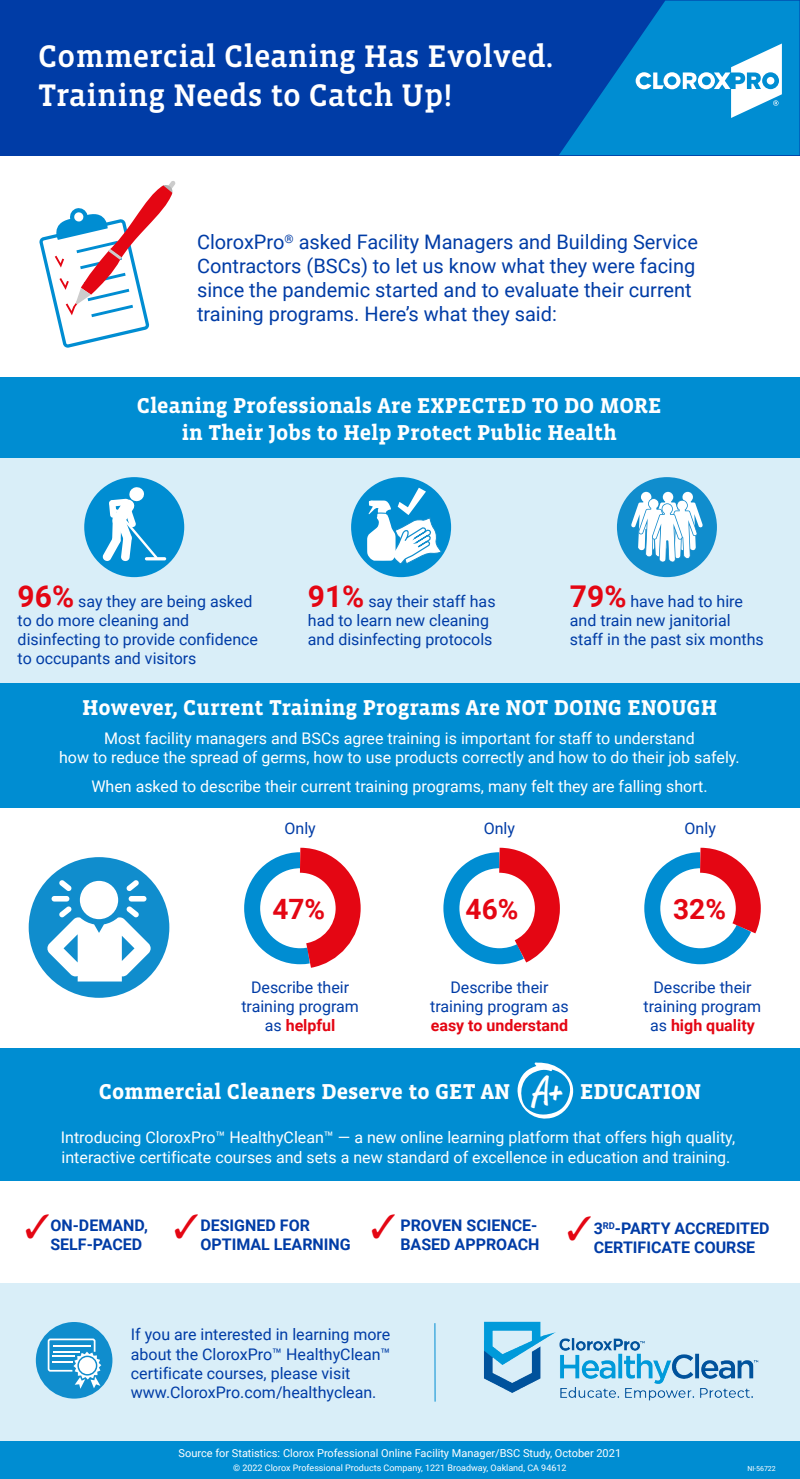
<style>
.page{position:relative;width:800px;height:1479px;background:#fff}
.page>*{position:absolute;margin:0;border:0;box-sizing:border-box;transform-origin:0 0}
.t1{font:40.9px "Reklame Script";color:#fff}
.t2{font:500 32px/38.4px "Vista Slab OT";color:#fff}
.t3{font:700 28px "Roboto";color:#e40613}
.t4{font:700 22px/26.4px "Vista Slab OT";color:#fff;text-align:center}
.t5{font:20px/24px "Roboto";color:#003ca6}
.t6{font:16px/19.2px "Roboto";color:#003ca6}
.t7{font:16px/19.2px "Roboto";color:#fff;text-align:center}
.t8{font:700 16px/19.2px "Roboto";color:#003ca6}
.t9{font:700 16px "Roboto";color:#e40613}
.t10{font:11px "Roboto";color:#fff}
.t11{font:9px "Roboto";color:#fff}
.t12{font:7px "Roboto";color:#fff}
.s1{font-weight:700;font-size:30px;color:#e40613}
.s2{font-weight:700;color:#e40613}
.s3{color:#e40613}
</style>
<div class="page">
<div style="left:0;top:1283px;width:800px;height:195px;background:#d9eef8"></div>
<div style="left:0;top:456px;width:800px;height:228px;background:#d9eef8"></div>
<div style="left:0;top:683px;width:800px;height:125px;background:#008dd2"></div>
<div style="left:0;top:378px;width:800px;height:80px;background:#008dd2"></div>
<div style="left:0;top:1048px;width:800px;height:133px;background:#008dd2"></div>
<svg style="left:244px;top:847px;width:117px;height:121px"></svg>
<svg style="left:644px;top:847px;width:117px;height:118px"></svg>
<svg style="left:517px;top:1062px;width:57px;height:57px"></svg>
<svg style="left:39px;top:181px;width:137px;height:167px"></svg>
<div style="left:0;top:1441px;width:800px;height:38px;background:#008dd2"></div>
<hr style="left:434px;top:1323px;width:2px;height:78px;background:#008dd2">
<svg style="left:443px;top:847px;width:117px;height:118px"></svg>
<div style="left:351px;top:477px;width:100px;height:100px;background:#008dd2;border-radius:50%"></div>
<svg style="left:367px;top:488px;width:76px;height:77px"></svg>
<div style="left:0;top:0;width:800px;height:155px;background:#003ca6"></div>
<svg style="left:559px;top:1px;width:241px;height:154px"></svg>
<div style="left:84px;top:477px;width:100px;height:100px;background:#008dd2;border-radius:50%"></div>
<svg style="left:102px;top:487px;width:56px;height:75px"></svg>
<hr style="left:145px;top:557px;width:21px;height:3px;background:#fff;border-radius:2px">
<div style="left:617px;top:477px;width:100px;height:100px;background:#108dcd;border-radius:50%"></div>
<svg style="left:631px;top:492px;width:72px;height:70px"></svg>
<div style="left:29px;top:857px;width:140px;height:141px;background:#108dcd;border-radius:50%"></div>
<div style="left:80px;top:881px;width:38px;height:38px;background:#fff;border-radius:50%"></div>
<svg style="left:59px;top:880px;width:13px;height:11px"></svg>
<svg style="left:126px;top:880px;width:13px;height:11px"></svg>
<svg style="left:47px;top:906px;width:104px;height:75px"></svg>
<div style="left:129px;top:896px;width:18px;height:5px;background:#fff;border-radius:3px"></div>
<div style="left:52px;top:896px;width:17px;height:5px;background:#fff;border-radius:3px"></div>
<div style="left:36px;top:1322px;width:76px;height:76px;background:#108dcd;border-radius:50%"></div>
<svg style="left:47px;top:1338px;width:54px;height:51px"></svg>
<img style="left:484px;top:1321px;width:275px;height:80px">
<h2 class="t2" style="left:38px;top:38px;width:517px">Commercial Cleaning Has Evolved.<br>Training Needs to Catch Up!</h2>
<p class="t5" style="left:197px;top:229px;width:502px">CloroxPro<sup>®</sup> asked Facility Managers and Building Service Contractors (BSCs) to let us know what they were facing since the pandemic started and to evaluate their current training programs. Here’s what they said:</p>
<h3 class="t4" style="left:137px;top:393px;width:526px">Cleaning Professionals Are EXPECTED TO DO MORE in Their Jobs to Help Protect Public Health</h3>
<p class="t6" style="left:18px;top:591px;width:242px"><span class="s1">96%</span> say they are being asked to do more cleaning and disinfecting to provide confidence to occupants and visitors</p>
<p class="t6" style="left:308px;top:591px;width:189px"><span class="s1">91%</span> say their staff has had to learn new cleaning and disinfecting protocols</p>
<p class="t6" style="left:570px;top:591px;width:195px"><span class="s1">79%</span> have had to hire and train new janitorial staff in the past six months</p>
<h3 class="t4" style="left:82px;top:694px;width:637px">However, Current Training Programs Are NOT DOING ENOUGH</h3>
<p class="t7" style="left:59px;top:728px;width:682px">Most facility managers and BSCs agree training is important for staff to understand<br>how to reduce the spread of germs, how to use products correctly and how to do their job safely.</p>
<p class="t7" style="left:91px;top:776px;width:618px">When asked to describe their current training programs, many felt they are falling short.</p>
<p class="t6" style="left:285px;top:818px;width:33px">Only</p>
<p class="t6" style="left:484px;top:818px;width:33px">Only</p>
<p class="t6" style="left:685px;top:818px;width:33px">Only</p>
<h3 class="t3" style="left:272px;top:889px;width:54px">47%</h3>
<p class="t6" style="left:241px;top:977px;width:119px;text-align:center">Describe their training program as <span class="s2">helpful</span></p>
<h3 class="t3" style="left:466px;top:889px;width:54px">46%</h3>
<p class="t6" style="left:430px;top:977px;width:140px;text-align:center">Describe their training program as</p>
<p class="t9" style="left:431px;top:1014px;width:139px">easy to understand</p>
<h3 class="t3" style="left:673px;top:889px;width:54px">32%</h3>
<p class="t6" style="left:644px;top:977px;width:119px;text-align:center">Describe their training program as <span class="s2">high quality</span></p>
<h1 class="t1" style="left:533px;top:1064px;width:32px">A+</h1>
<h3 class="t4" style="left:99px;top:1079px;width:413px">Commercial Cleaners Deserve to GET AN</h3>
<h3 class="t4" style="left:580px;top:1079px;width:123px">EDUCATION</h3>
<p class="t7" style="left:61px;top:1127px;width:676px;text-align:left">Introducing CloroxPro™ HealthyClean™ — a new online learning platform that offers high quality, interactive certificate courses and sets a new standard of excellence in education and training.</p>
<p class="t8" style="left:25px;top:1215px;width:125px"><span class="s3">✓</span>ON-DEMAND,</p>
<p class="t8" style="left:200px;top:1215px;width:339px;text-indent:-150px">SELF-PACED <span class="s3">✓</span>DESIGNED FOR<br>OPTIMAL LEARNING <sup>✓</sup> PROVEN SCIENCE-</p>
<p class="t8" style="left:594px;top:1218px;width:177px;text-indent:-193px">BASED APPROACH <span class="s3">✓</span>3<sup>RD</sup>-PARTY ACCREDITED<br>CERTIFICATE COURSE</p>
<p class="t6" style="left:131px;top:1324px;width:261px">If you are interested in learning more about the CloroxPro™ HealthyClean™ certificate courses, please visit www.CloroxPro.com/healthyclean.</p>
<p class="t10" style="left:179px;top:1446px;width:444px">Source for Statistics: Clorox Professional Online Facility Manager/BSC Study, October 2021</p>
<p class="t11" style="left:233px;top:1461px;width:335px">© 2022 Clorox Professional Products Company, 1221 Broadway, Oakland, CA 94612</p>
<p class="t12" style="left:747px;top:1464px;width:30px">NI-56722</p>
</div>
